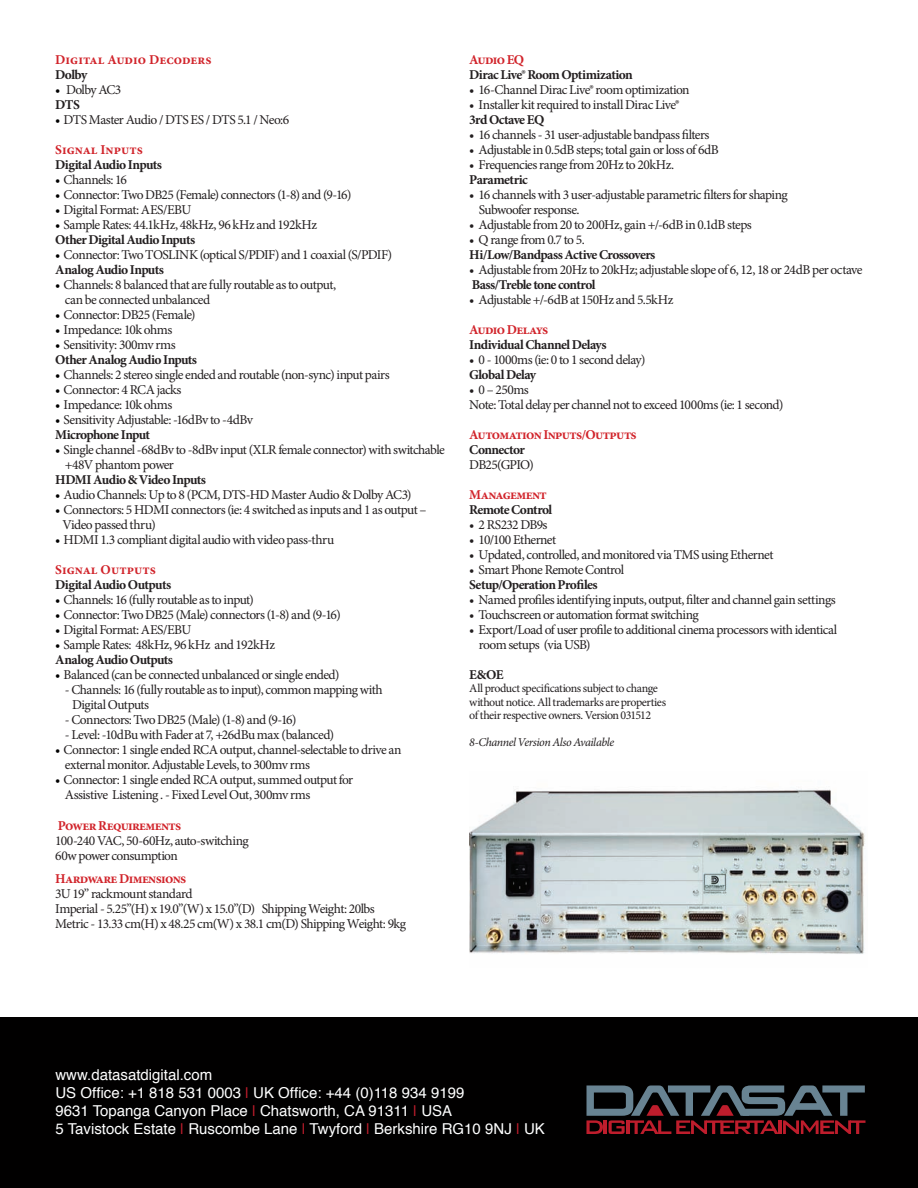
<style>
.page{position:relative;width:918px;height:1188px;background:#fff}
.page>*{position:absolute;margin:0;border:0;box-sizing:border-box;transform-origin:0 0}
.t1{font:15px/18px "Helvetica";color:#fff}
.t2{font:13.5px/15px "Minion Pro";letter-spacing:-.04em;color:#231f20}
.t3{font:700 13.5px/15px "Minion Pro";letter-spacing:-.045em;color:#231f20}
.t4{font:700 13.5px "Minion Pro";letter-spacing:-.05em;color:#d1232a}
.t5{font:700 13.5px "Minion Pro";color:#d1232a}
.t6{font:13.5px "Minion Pro";letter-spacing:-.06em;color:#231f20}
.t7{font:12px/13.5px "Minion Pro";letter-spacing:-.04em;color:#231f20}
.t8{font:italic 12px "Minion Pro";letter-spacing:-.04em;color:#231f20}
.s1{color:#010000}
.s2{font-weight:700}
.s3{font-weight:400;color:#010000}
.s4{font-weight:400}
.s5{color:#be1d2c}
</style>
<div class="page">
<div style="left:0;top:1017px;width:918px;height:171px;background:#010000"></div>
<img style="left:469px;top:789px;width:396px;height:165px">
<svg style="left:586px;top:1085px;width:280px;height:49px"></svg>
<p class="t5" style="left:55px;top:50px;width:158px">Digital Audio Decoders</p>
<p class="t3" style="left:55px;top:67px;width:34px">Dolby</p>
<p class="t2" style="left:55px;top:82px;width:68px"><span class="s1">•</span> Dolby AC3<br><span class="s2">DTS</span></p>
<p class="t2" style="left:55px;top:112px;width:236px"><span class="s1">•</span> DTS Master Audio / DTS ES / DTS 5.1 / Neo:6</p>
<p class="t5" style="left:55px;top:140px;width:89px">Signal Inputs</p>
<p class="t3" style="left:55px;top:157px;width:108px">Digital Audio Inputs</p>
<p class="t2" style="left:55px;top:172px;width:73px"><span class="s1">•</span> Channels: 16</p>
<p class="t2" style="left:55px;top:187px;width:298px"><span class="s1">•</span> Connector: Two DB25 (Female) connectors (1-8) and (9-16)</p>
<p class="t2" style="left:55px;top:202px;width:137px"><span class="s1">•</span> Digital Format: AES/EBU</p>
<p class="t2" style="left:55px;top:217px;width:263px"><span class="s1">•</span> Sample Rates: 44.1kHz, 48kHz, 96 kHz and 192kHz<br><span class="s2">Other Digital Audio Inputs</span></p>
<p class="t2" style="left:55px;top:247px;width:338px"><span class="s1">•</span> Connector: Two TOSLINK (optical S/PDIF) and 1 coaxial (S/PDIF)<br><span class="s2">Analog Audio Inputs</span></p>
<p class="t2" style="left:65px;top:277px;width:273px;text-indent:-10px"><span class="s1">•</span> Channels: 8 balanced that are fully routable as to output, can be connected unbalanced</p>
<p class="t2" style="left:55px;top:307px;width:142px"><span class="s1">•</span> Connector: DB25 (Female)</p>
<p class="t2" style="left:55px;top:322px;width:119px"><span class="s1">•</span> Impedance: 10k ohms</p>
<p class="t3" style="left:55px;top:337px;width:143px"><span class="s3">•</span> <span class="s4">Sensitivity: 300mv rms<br></span>Other Analog Audio Inputs</p>
<p class="t2" style="left:55px;top:367px;width:336px"><span class="s1">•</span> Channels: 2 stereo single ended and routable (non-sync) input pairs</p>
<p class="t2" style="left:55px;top:382px;width:128px"><span class="s1">•</span> Connector: 4 RCA jacks</p>
<p class="t2" style="left:55px;top:397px;width:119px"><span class="s1">•</span> Impedance: 10k ohms</p>
<p class="t2" style="left:55px;top:412px;width:199px"><span class="s1">•</span> Sensitivity Adjustable: -16dBv to -4dBv<br><span class="s2">Microphone Input</span></p>
<p class="t2" style="left:65px;top:442px;width:382px;text-indent:-10px"><span class="s1">•</span> Single channel -68dBv to -8dBv input (XLR female connector) with switchable +48V phantom power</p>
<p class="t3" style="left:55px;top:472px;width:152px">HDMI Audio &amp; Video Inputs</p>
<p class="t2" style="left:55px;top:487px;width:358px"><span class="s1">•</span> Audio Channels: Up to 8 (PCM, DTS-HD Master Audio &amp; Dolby AC3)</p>
<p class="t2" style="left:62px;top:502px;width:366px;text-indent:-7px"><span class="s1">•</span> Connectors: 5 HDMI connectors (ie: 4 switched as inputs and 1 as output –<br>Video passed thru)</p>
<p class="t2" style="left:55px;top:532px;width:280px"><span class="s1">•</span> HDMI 1.3 compliant digital audio with video pass-thru</p>
<p class="t5" style="left:55px;top:560px;width:102px">Signal Outputs</p>
<p class="t3" style="left:55px;top:577px;width:117px">Digital Audio Outputs</p>
<p class="t2" style="left:55px;top:592px;width:200px"><span class="s1">•</span> Channels: 16 (fully routable as to input)</p>
<p class="t2" style="left:55px;top:607px;width:287px"><span class="s1">•</span> Connector: Two DB25 (Male) connectors (1-8) and (9-16)</p>
<p class="t2" style="left:55px;top:622px;width:137px"><span class="s1">•</span> Digital Format: AES/EBU</p>
<p class="t2" style="left:55px;top:637px;width:221px"><span class="s1">•</span> Sample Rates: 48kHz, 96 kHz and 192kHz<br><span class="s2">Analog Audio Outputs</span></p>
<p class="t2" style="left:55px;top:667px;width:286px"><span class="s1">•</span> Balanced (can be connected unbalanced or single ended)</p>
<p class="t2" style="left:72px;top:682px;width:312px;text-indent:-7px">- Channels: 16 (fully routable as to input), common mapping with<br>Digital Outputs</p>
<p class="t2" style="left:65px;top:712px;width:233px">- Connectors: Two DB25 (Male) (1-8) and (9-16)</p>
<p class="t2" style="left:65px;top:727px;width:271px">- Level: -10dBu with Fader at 7, +26dBu max (balanced)</p>
<p class="t2" style="left:65px;top:742px;width:338px;text-indent:-10px"><span class="s1">•</span> Connector: 1 single ended RCA output, channel-selectable to drive an external monitor. Adjustable Levels, to 300mv rms</p>
<p class="t2" style="left:65px;top:772px;width:290px;text-indent:-10px"><span class="s1">•</span> Connector: 1 single ended RCA output, summed output for<br>Assistive Listening . - Fixed Level Out, 300mv rms</p>
<p class="t4" style="left:58px;top:816px;width:125px">Power Requirements</p>
<p class="t2" style="left:55px;top:833px;width:195px">100-240 VAC, 50-60Hz, auto-switching<br>60w power consumption</p>
<p class="t4" style="left:55px;top:869px;width:132px">Hardware Dimensions</p>
<p class="t2" style="left:55px;top:886px;width:352px">3U 19” rackmount standard<br>Imperial - 5.25”(H) x 19.0”(W) x 15.0”(D) Shipping Weight: 20lbs<br>Metric - 13.33 cm(H) x 48.25 cm(W) x 38.1 cm(D) Shipping Weight: 9kg</p>
<p class="t4" style="left:469px;top:50px;width:56px">Audio EQ</p>
<p class="t3" style="left:469px;top:67px;width:165px">Dirac Live® Room Optimization</p>
<p class="t2" style="left:469px;top:82px;width:222px">• 16-Channel Dirac Live® room optimization</p>
<p class="t2" style="left:469px;top:97px;width:212px">• Installer kit required to install Dirac Live®</p>
<p class="t3" style="left:469px;top:112px;width:77px">3rd Octave EQ</p>
<p class="t2" style="left:469px;top:127px;width:242px">• 16 channels - 31 user-adjustable bandpass filters</p>
<p class="t2" style="left:469px;top:142px;width:251px">• Adjustable in 0.5dB steps; total gain or loss of 6dB</p>
<p class="t2" style="left:469px;top:157px;width:207px">• Frequencies range from 20Hz to 20kHz.</p>
<p class="t3" style="left:469px;top:172px;width:60px">Parametric</p>
<p class="t2" style="left:479px;top:187px;width:311px;text-indent:-10px">• 16 channels with 3 user-adjustable parametric filters for shaping<br>Subwoofer response.</p>
<p class="t2" style="left:469px;top:217px;width:284px">• Adjustable from 20 to 200Hz, gain +/-6dB in 0.1dB steps</p>
<p class="t2" style="left:469px;top:232px;width:117px">• Q range from 0.7 to 5.</p>
<p class="t3" style="left:469px;top:247px;width:188px">Hi/Low/Bandpass Active Crossovers</p>
<p class="t2" style="left:469px;top:262px;width:395px">• Adjustable from 20Hz to 20kHz; adjustable slope of 6, 12, 18 or 24dB per octave</p>
<p class="t3" style="left:472px;top:277px;width:125px">Bass/Treble tone control</p>
<p class="t2" style="left:469px;top:292px;width:206px">• Adjustable +/-6dB at 150Hz and 5.5kHz</p>
<p class="t4" style="left:469px;top:320px;width:80px">Audio Delays</p>
<p class="t3" style="left:469px;top:337px;width:139px">Individual Channel Delays</p>
<p class="t2" style="left:469px;top:352px;width:178px">• 0 - 1000ms (ie: 0 to 1 second delay)</p>
<p class="t3" style="left:469px;top:367px;width:69px">Global Delay</p>
<p class="t2" style="left:469px;top:382px;width:316px">• 0 – 250ms<br>Note: Total delay per channel not to exceed 1000ms (ie: 1 second)</p>
<p class="t4" style="left:469px;top:425px;width:169px">Automation Inputs/Outputs</p>
<p class="t3" style="left:469px;top:442px;width:57px">Connector</p>
<p class="t6" style="left:469px;top:455px;width:66px">DB25(GPIO)</p>
<p class="t4" style="left:469px;top:485px;width:79px">Management</p>
<p class="t3" style="left:469px;top:502px;width:85px">Remote Control</p>
<p class="t2" style="left:469px;top:517px;width:80px">• 2 RS232 DB9s</p>
<p class="t2" style="left:469px;top:532px;width:89px">• 10/100 Ethernet</p>
<p class="t2" style="left:469px;top:547px;width:306px">• Updated, controlled, and monitored via TMS using Ethernet</p>
<p class="t2" style="left:469px;top:562px;width:156px">• Smart Phone Remote Control</p>
<p class="t3" style="left:469px;top:577px;width:130px">Setup/Operation Profiles</p>
<p class="t2" style="left:469px;top:592px;width:368px">• Named profiles identifying inputs, output, filter and channel gain settings</p>
<p class="t2" style="left:469px;top:607px;width:231px">• Touchscreen or automation format switching</p>
<p class="t2" style="left:479px;top:622px;width:360px;text-indent:-10px">• Export/Load of user profile to additional cinema processors with identical room setups (via USB)</p>
<p class="t3" style="left:469px;top:667px;width:36px">E&amp;OE</p>
<p class="t7" style="left:469px;top:682px;width:198px">All product specifications subject to change without notice. All trademarks are properties of their respective owners. Version 031512</p>
<p class="t8" style="left:469px;top:734px;width:146px">8-Channel Version Also Available</p>
<p class="t1" style="left:55px;top:1066px;width:491px">www.datasatdigital.com<br>US Office: +1 818 531 0003 <span class="s5">|</span> UK Office: +44 (0)118 934 9199<br>9631 Topanga Canyon Place <span class="s5">|</span> Chatsworth, CA 91311 <span class="s5">|</span> USA<br>5 Tavistock Estate <span class="s5">|</span> Ruscombe Lane <span class="s5">|</span> Twyford <span class="s5">|</span> Berkshire RG10 9NJ <span class="s5">|</span> UK</p>
</div>
